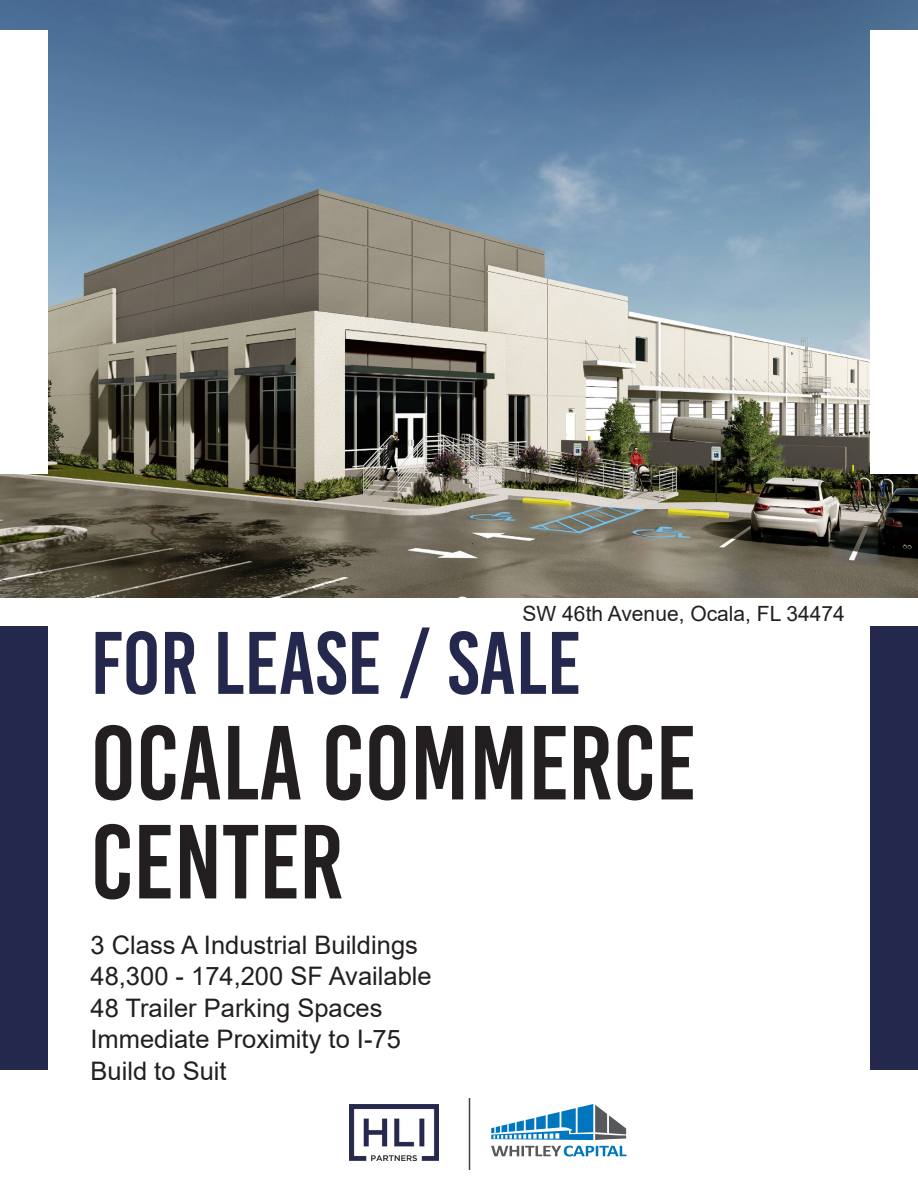
<style>
.page{position:relative;width:918px;height:1188px;background:#fff}
.page>*{position:absolute;margin:0;border:0;box-sizing:border-box;transform-origin:0 0}
.Left_Justify{font:105px/99px "Bebas Kai";color:#231f20}
.Left_Justify-2{font:88.5px "Bebas Kai";color:#25284d}
.Left_Justify-3{font:25.5px "Arial";color:#231f20}
.Left_Justify-4{font:21px "Arial";color:#231f20}
</style>
<div class="page">
<img style="left:350px;top:1104px;width:88px;height:57px">
<svg style="left:491px;top:1146px;width:136px;height:10px"></svg>
<svg style="left:491px;top:1104px;width:135px;height:36px"></svg>
<hr style="left:469px;top:1098px;width:1px;height:72px;background:#3f3f42">
<img style="left:0;top:0;width:918px;height:598px">
<div style="left:1px;top:30px;width:47px;height:444px;background:#fff"></div>
<div style="left:870px;top:30px;width:47px;height:444px;background:#fff"></div>
<div style="left:1px;top:626px;width:47px;height:444px;background:#25284d"></div>
<div style="left:870px;top:626px;width:47px;height:444px;background:#25284d"></div>
<p class="Left_Justify-4" style="left:523px;top:599px;width:324px">SW 46th Avenue, Ocala, FL 34474</p>
<p class="Left_Justify-2" style="left:91px;top:616px;width:492px">FOR LEASE / SALE</p>
<p class="Left_Justify" style="left:91px;top:714px;width:607px">OCALA COMMERCE<br>CENTER</p>
<p class="Left_Justify-3" style="left:91px;top:927px;width:329px">3 Class A Industrial Buildings</p>
<p class="Left_Justify-3" style="left:91px;top:959px;width:343px">48,300 - 174,200 SF Available</p>
<p class="Left_Justify-3" style="left:91px;top:990px;width:293px">48 Trailer Parking Spaces</p>
<p class="Left_Justify-3" style="left:91px;top:1022px;width:312px">Immediate Proximity to I-75</p>
<p class="Left_Justify-3" style="left:91px;top:1053px;width:138px">Build to Suit</p>
</div>
